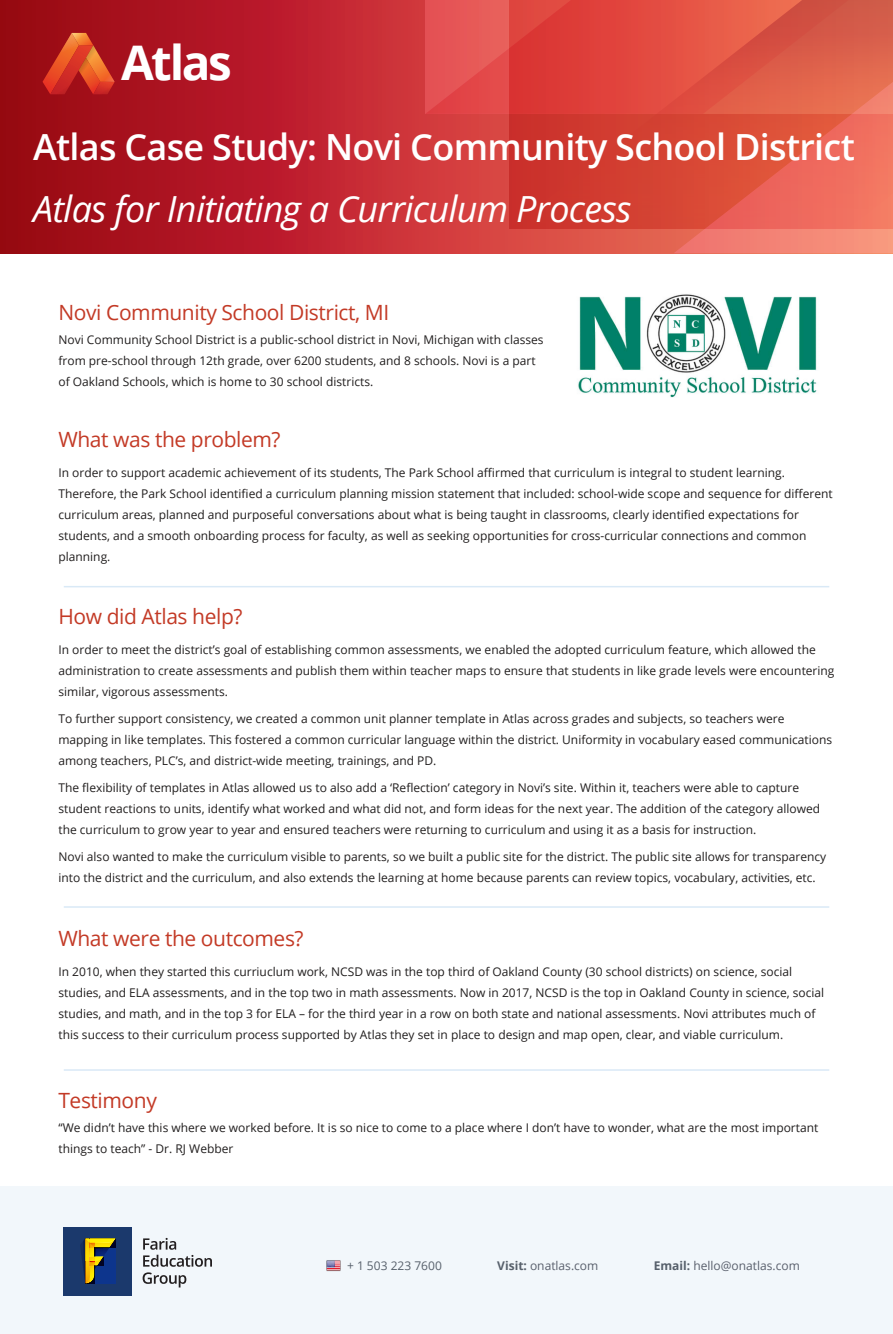
<style>
.page{position:relative;width:893px;height:1334px;background:#fff}
.page>*{position:absolute;margin:0;border:0;box-sizing:border-box;transform-origin:0 0}
.t1{font:700 47.7px "Open Sans";letter-spacing:-.055em;color:#fff}
.t2{font:600 36px "Open Sans";letter-spacing:-.02em;color:#fff}
.t3{font:italic 36px "Open Sans";letter-spacing:-.02em;color:#fff}
.t4{font:21px "Open Sans";letter-spacing:-.02em;color:#c33a26}
.t5{font:12px/21px "Open Sans";color:#211e1e}
.t6{font:12px "Open Sans";color:#5a606d}
.t7{font:12px "Open Sans";color:#57606b}
.s1{font-weight:700;color:#57606b}
</style>
<div class="page">
<svg style="left:0;top:0;width:674px;height:253px;background:#b8202a"></svg>
<svg style="left:425px;top:0;width:85px;height:114px;background:#e45252"></svg>
<svg style="left:510px;top:0;width:383px;height:229px;background:#d73d35"></svg>
<svg style="left:674px;top:2px;width:219px;height:251px;background:#e4614e"></svg>
<hr style="left:64px;top:586px;width:765px;height:1px;background:#d9e9f6">
<hr style="left:64px;top:906px;width:765px;height:1px;background:#d9e9f6">
<hr style="left:64px;top:1069px;width:765px;height:1px;background:#d9e9f6">
<div style="left:0;top:1186px;width:893px;height:147px;background:#f2f7fb"></div>
<div style="left:64px;top:1226px;width:68px;height:69px;background:#1b396c"></div>
<svg style="left:80px;top:1238px;width:36px;height:45px;background:#656846"></svg>
<svg style="left:143px;top:1237px;width:69px;height:29px"></svg>
<svg style="left:143px;top:1272px;width:43px;height:15px"></svg>
<img style="left:326px;top:1260px;width:14px;height:12px">
<img style="left:578px;top:294px;width:239px;height:104px">
<svg style="left:43px;top:33px;width:72px;height:61px;background:#c83722"></svg>
<h1 class="t1" style="left:121px;top:29px;width:112px">Atlas</h1>
<h2 class="t2" style="left:33px;top:122px;width:823px">Atlas Case Study: Novi Community School District</h2>
<h2 class="t3" style="left:33px;top:184px;width:600px">Atlas for Initiating a Curriculum Process</h2>
<h3 class="t4" style="left:58px;top:298px;width:332px">Novi Community School District, MI</h3>
<p class="t5" style="left:58px;top:329px;width:487px">Novi Community School District is a public-school district in Novi, Michigan with classes from pre-school through 12th grade, over 6200 students, and 8 schools. Novi is a part of Oakland Schools, which is home to 30 school districts.</p>
<h3 class="t4" style="left:58px;top:425px;width:224px">What was the problem?</h3>
<p class="t5" style="left:58px;top:462px;width:776px">In order to support academic achievement of its students, The Park School affirmed that curriculum is integral to student learning.<br>Therefore, the Park School identified a curriculum planning mission statement that included: school-wide scope and sequence for different curriculum areas, planned and purposeful conversations about what is being taught in classrooms, clearly identified expectations for students, and a smooth onboarding process for faculty, as well as seeking opportunities for cross-curricular connections and common planning.</p>
<h3 class="t4" style="left:58px;top:602px;width:185px">How did Atlas help?</h3>
<p class="t5" style="left:58px;top:639px;width:777px">In order to meet the district’s goal of establishing common assessments, we enabled the adopted curriculum feature, which allowed the administration to create assessments and publish them within teacher maps to ensure that students in like grade levels were encountering similar, vigorous assessments.</p>
<p class="t5" style="left:58px;top:708px;width:775px">To further support consistency, we created a common unit planner template in Atlas across grades and subjects, so teachers were mapping in like templates. This fostered a common curricular language within the district. Uniformity in vocabulary eased communications among teachers, PLC’s, and district-wide meeting, trainings, and PD.</p>
<p class="t5" style="left:58px;top:777px;width:763px">The flexibility of templates in Atlas allowed us to also add a ‘Reflection’ category in Novi’s site. Within it, teachers were able to capture student reactions to units, identify what worked and what did not, and form ideas for the next year. The addition of the category allowed the curriculum to grow year to year and ensured teachers were returning to curriculum and using it as a basis for instruction.</p>
<p class="t5" style="left:58px;top:846px;width:769px">Novi also wanted to make the curriculum visible to parents, so we built a public site for the district. The public site allows for transparency into the district and the curriculum, and also extends the learning at home because parents can review topics, vocabulary, activities, etc.</p>
<h3 class="t4" style="left:58px;top:923px;width:247px">What were the outcomes?</h3>
<p class="t5" style="left:58px;top:960px;width:767px">In 2010, when they started this curriuclum work, NCSD was in the top third of Oakland County (30 school districts) on science, social studies, and ELA assessments, and in the top two in math assessments. Now in 2017, NCSD is the top in Oakland County in science, social studies, and math, and in the top 3 for ELA – for the third year in a row on both state and national assessments. Novi attributes much of this success to their curriculum process supported by Atlas they set in place to design and map open, clear, and viable curriculum.</p>
<h3 class="t4" style="left:58px;top:1086px;width:100px">Testimony</h3>
<p class="t5" style="left:58px;top:1117px;width:761px">“We didn’t have this where we worked before. It is so nice to come to a place where I don’t have to wonder, what are the most important things to teach” - Dr. RJ Webber</p>
<p class="t7" style="left:347px;top:1257px;width:96px">+ 1 503 223 7600</p>
<p class="t6" style="left:497px;top:1257px;width:103px"><span class="s1">Visit:</span> onatlas.com</p>
<p class="t6" style="left:654px;top:1257px;width:148px"><span class="s1">Email:</span> hello@onatlas.com</p>
</div>
